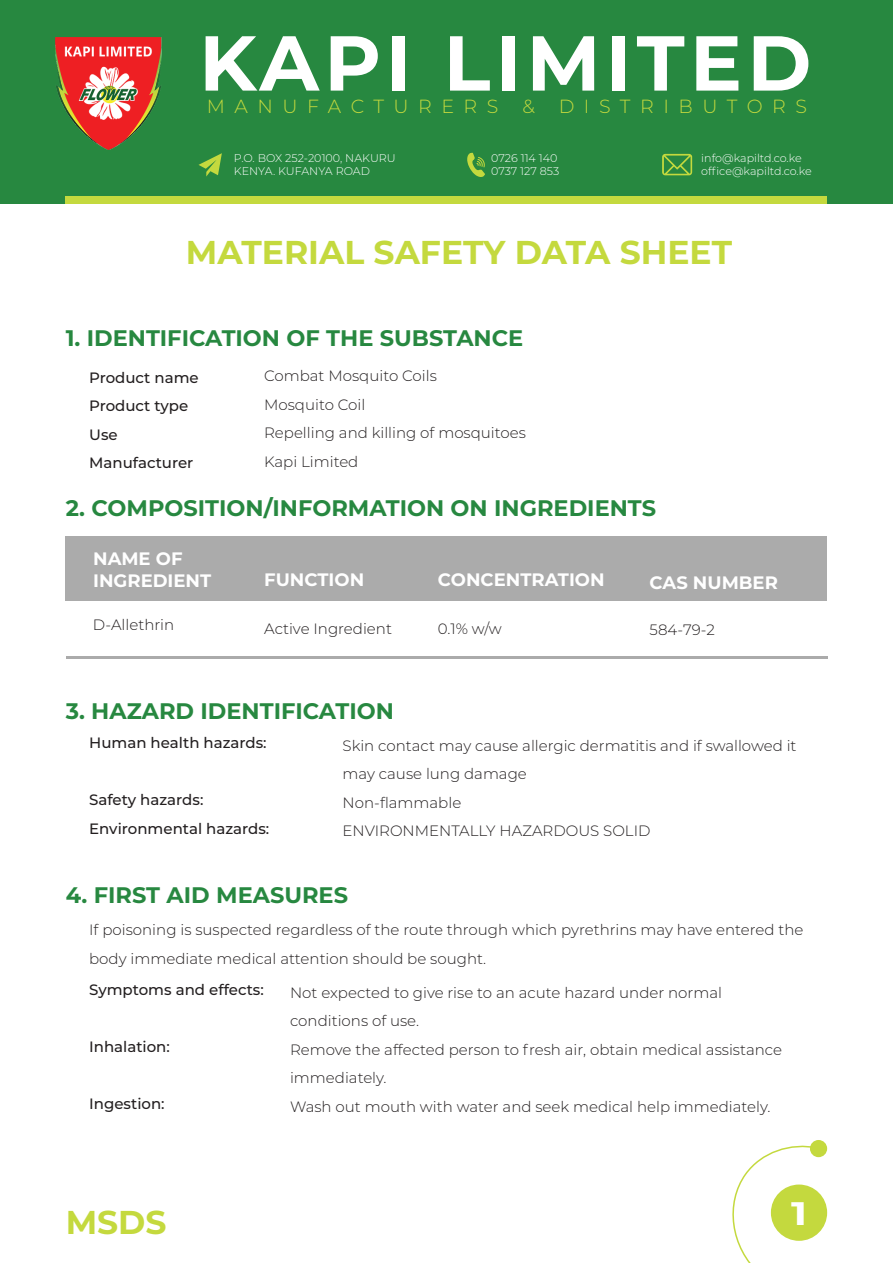
<style>
.page{position:relative;width:893px;height:1263px;background:#fff}
.page>*{position:absolute;margin:0;border:0;box-sizing:border-box;transform-origin:0 0}
.t1{font:700 77.7px "Montserrat";letter-spacing:.07em;color:#fff}
.t2{font:700 33px "Montserrat";color:#c4d93e}
.t3{font:700 32.55px "Montserrat";color:#fff;scale:1.25 1}
.t4{font:700 22.5px "Montserrat";color:#278840}
.t5{font:300 19.05px "Montserrat";letter-spacing:.5em;color:#c4d93e}
.t6{font:700 18px/21.6px "Montserrat";color:#fff}
.t7{font:300 15px/28.5px "Montserrat";color:#231f20}
.t8{font:500 15px/28.5px "Montserrat";color:#231f20}
.t9{font:300 11.1px/13.4px "Montserrat";color:#fff}
</style>
<div class="page">
<div style="left:0;top:0;width:893px;height:203px;background:#278840"></div>
<img style="left:55px;top:38px;width:107px;height:111px">
<div style="left:66px;top:196px;width:761px;height:7px;background:#c4d93e"></div>
<svg style="left:199px;top:153px;width:23px;height:24px"></svg>
<svg style="left:467px;top:153px;width:18px;height:24px"></svg>
<svg style="left:662px;top:154px;width:30px;height:21px"></svg>
<div style="left:771px;top:1184px;width:56px;height:57px;background:#c4d93e;border-radius:50%"></div>
<div style="left:810px;top:1140px;width:17px;height:17px;background:#c4d93e;border-radius:50%"></div>
<svg style="left:732px;top:1142px;width:88px;height:121px"></svg>
<div style="left:66px;top:536px;width:761px;height:65px;background:#ababab"></div>
<hr style="left:66px;top:656px;width:761px;height:2px;background:#ababab">
<h1 class="t1" style="left:199px;top:7px;width:614px">KAPI LIMITED</h1>
<p class="t5" style="left:207px;top:94px;width:293px">MANUFACTURERS</p>
<p class="t5" style="left:522px;top:94px;width:14px">&amp;</p>
<p class="t5" style="left:559px;top:94px;width:250px">DISTRIBUTORS</p>
<p class="t9" style="left:234px;top:151px;width:163px">P.O. BOX 252-20100, NAKURU<br>KENYA. KUFANYA ROAD</p>
<p class="t9" style="left:491px;top:151px;width:70px">0726 114 140<br>0737 127 853</p>
<p class="t9" style="left:701px;top:151px;width:112px">info@kapiltd.co.ke office@kapiltd.co.ke</p>
<h2 class="t2" style="left:186px;top:229px;width:548px">MATERIAL SAFETY DATA SHEET</h2>
<h3 class="t4" style="left:66px;top:322px;width:459px">1. IDENTIFICATION OF THE SUBSTANCE</h3>
<p class="t8" style="left:89px;top:363px;width:111px">Product name<br>Product type<br>Use<br>Manufacturer</p>
<p class="t7" style="left:264px;top:361px;width:263px">Combat Mosquito Coils<br>Mosquito Coil<br>Repelling and killing of mosquitoes<br>Kapi Limited</p>
<h3 class="t4" style="left:66px;top:492px;width:592px">2. COMPOSITION/INFORMATION ON INGREDIENTS</h3>
<p class="t6" style="left:93px;top:547px;width:120px">NAME OF<br>INGREDIENT</p>
<p class="t6" style="left:264px;top:568px;width:102px">FUNCTION</p>
<p class="t6" style="left:438px;top:568px;width:168px">CONCENTRATION</p>
<p class="t6" style="left:650px;top:571px;width:130px">CAS NUMBER</p>
<p class="t7" style="left:93px;top:610px;width:83px">D-Allethrin</p>
<p class="t7" style="left:264px;top:614px;width:129px">Active Ingredient</p>
<p class="t7" style="left:438px;top:614px;width:65px">0.1% w/w</p>
<p class="t7" style="left:650px;top:615px;width:67px">584-79-2</p>
<h3 class="t4" style="left:66px;top:694px;width:330px">3. HAZARD IDENTIFICATION</h3>
<p class="t8" style="left:89px;top:728px;width:179px">Human health hazards:</p>
<p class="t8" style="left:89px;top:785px;width:182px">Safety hazards:<br>Environmental hazards:</p>
<p class="t7" style="left:343px;top:731px;width:455px">Skin contact may cause allergic dermatitis and if swallowed it may cause lung damage<br>Non-flammable<br>ENVIRONMENTALLY HAZARDOUS SOLID</p>
<h3 class="t4" style="left:66px;top:879px;width:284px">4. FIRST AID MEASURES</h3>
<p class="t7" style="left:89px;top:915px;width:716px">If poisoning is suspected regardless of the route through which pyrethrins may have entered the body immediate medical attention should be sought.</p>
<p class="t8" style="left:89px;top:975px;width:176px">Symptoms and effects:</p>
<p class="t8" style="left:89px;top:1032px;width:82px">Inhalation:</p>
<p class="t8" style="left:89px;top:1089px;width:77px">Ingestion:</p>
<p class="t7" style="left:290px;top:977px;width:493px">Not expected to give rise to an acute hazard under normal conditions of use.<br>Remove the affected person to fresh air, obtain medical assistance immediately.<br>Wash out mouth with water and seek medical help immediately.</p>
<h2 class="t2" style="left:66px;top:1198px;width:102px">MSDS</h2>
<h3 class="t3" style="left:791px;top:1190px;width:14px">1</h3>
</div>
